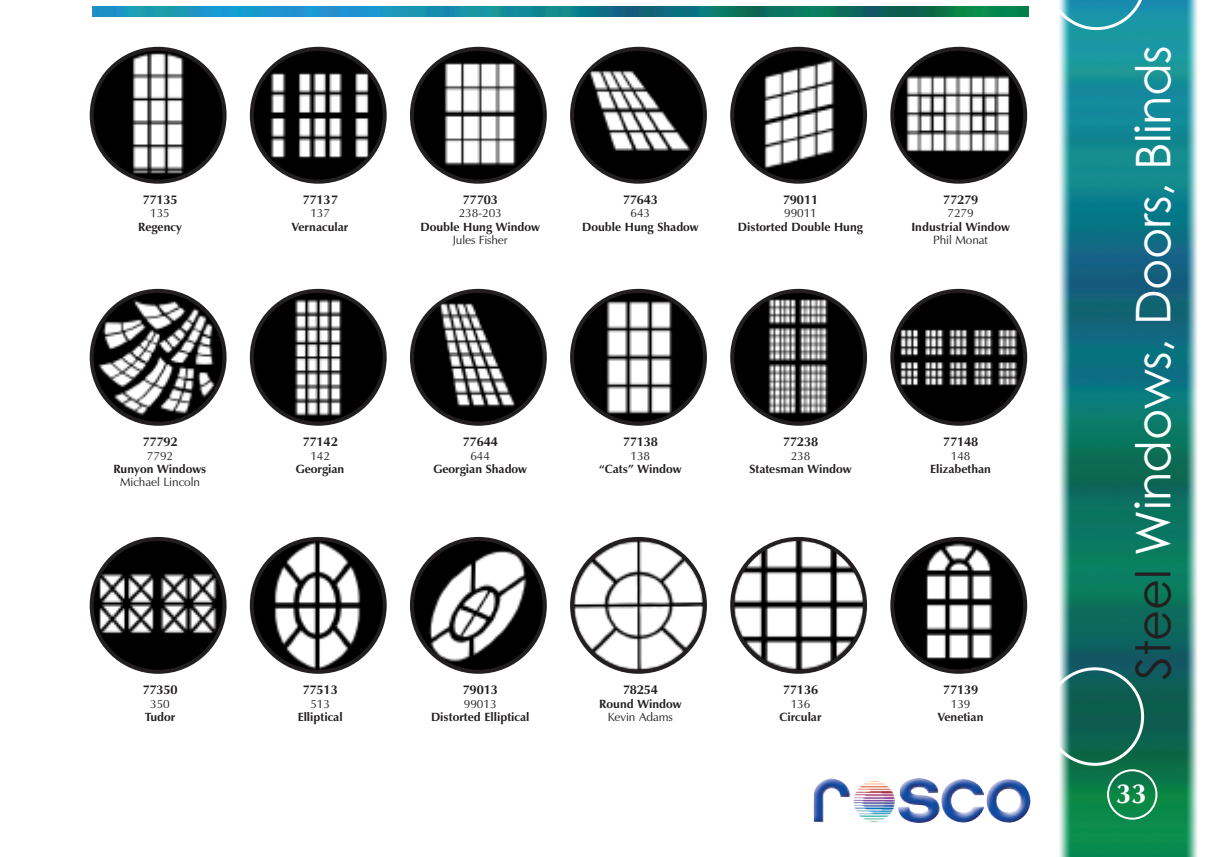
<style>
.page{position:relative;width:1224px;height:857px;background:#fff}
.page>*{position:absolute;margin:0;border:0;box-sizing:border-box;transform-origin:0 0}
.t1{font:48px "Century Gothic";letter-spacing:-.01em;color:#fff}
.t2{font:700 28px "Zapf Humanist 601 BT";color:#fff}
.t3{font:700 13px "Zapf Humanist 601 BT";letter-spacing:-.005em;color:#231f20}
.t4{font:700 12px "Zapf Humanist 601 BT";color:#231f20}
.t5{font:12px "Zapf Humanist 601 BT";letter-spacing:-.005em;color:#231f20}
.t6{font:700 12px "Zapf Humanist 601 BT";color:#231f20;scale:.95 1}
.s1{color:#231f20}
</style>
<div class="page">
<img style="left:1059px;top:0;width:139px;height:857px">
<img style="left:814px;top:778px;width:216px;height:45px">
<svg style="left:90px;top:47px;width:137px;height:137px"></svg>
<svg style="left:250px;top:47px;width:137px;height:137px"></svg>
<svg style="left:410px;top:47px;width:137px;height:137px"></svg>
<svg style="left:570px;top:47px;width:137px;height:137px"></svg>
<svg style="left:730px;top:47px;width:137px;height:137px"></svg>
<svg style="left:890px;top:47px;width:137px;height:137px"></svg>
<svg style="left:90px;top:289px;width:137px;height:137px"></svg>
<svg style="left:250px;top:289px;width:137px;height:137px"></svg>
<svg style="left:410px;top:289px;width:137px;height:137px"></svg>
<svg style="left:570px;top:289px;width:137px;height:137px"></svg>
<svg style="left:730px;top:289px;width:137px;height:137px"></svg>
<svg style="left:890px;top:289px;width:137px;height:137px"></svg>
<svg style="left:90px;top:537px;width:137px;height:137px"></svg>
<svg style="left:250px;top:537px;width:137px;height:137px"></svg>
<svg style="left:410px;top:537px;width:137px;height:137px"></svg>
<svg style="left:570px;top:537px;width:137px;height:137px"></svg>
<svg style="left:730px;top:537px;width:137px;height:137px"></svg>
<svg style="left:890px;top:537px;width:137px;height:137px"></svg>
<img style="left:92px;top:7px;width:936px;height:10px">
<svg style="left:1059px;top:0;width:87px;height:30px;background:#3fa4b8"></svg>
<svg style="left:1059px;top:667px;width:98px;height:153px;background:#287d62"></svg>
<p class="t3" style="left:142px;top:194px;width:37px">77135</p>
<p class="t5" style="left:150px;top:208px;width:21px">135</p>
<p class="t4" style="left:138px;top:222px;width:45px">Regency</p>
<p class="t3" style="left:142px;top:436px;width:37px">77792</p>
<p class="t5" style="left:147px;top:450px;width:28px">7792</p>
<p class="t4" style="left:114px;top:464px;width:94px">Runyon Windows</p>
<p class="t5" style="left:120px;top:477px;width:81px">Michael Lincoln</p>
<p class="t3" style="left:302px;top:194px;width:37px">77137</p>
<p class="t5" style="left:310px;top:208px;width:21px">137</p>
<p class="t4" style="left:292px;top:222px;width:58px">Vernacular</p>
<p class="t3" style="left:463px;top:194px;width:37px">77703</p>
<p class="t5" style="left:459px;top:208px;width:45px">238-203</p>
<p class="t4" style="left:421px;top:222px;width:121px">Double Hung Window</p>
<p class="t5" style="left:453px;top:235px;width:57px">Jules Fisher</p>
<p class="t3" style="left:623px;top:194px;width:37px">77643</p>
<p class="t5" style="left:631px;top:208px;width:21px">643</p>
<p class="t4" style="left:582px;top:222px;width:118px">Double Hung Shadow</p>
<p class="t3" style="left:783px;top:194px;width:37px">79011</p>
<p class="t5" style="left:784px;top:208px;width:34px">99011</p>
<p class="t4" style="left:738px;top:222px;width:127px">Distorted Double Hung</p>
<p class="t3" style="left:943px;top:194px;width:37px">77279</p>
<p class="t5" style="left:948px;top:208px;width:28px">7279</p>
<p class="t4" style="left:911px;top:222px;width:100px">Industrial Window</p>
<p class="t5" style="left:933px;top:235px;width:56px">Phil Monat</p>
<p class="t3" style="left:302px;top:436px;width:37px">77142</p>
<p class="t5" style="left:310px;top:450px;width:21px">142</p>
<p class="t4" style="left:296px;top:464px;width:50px">Georgian</p>
<p class="t3" style="left:463px;top:436px;width:37px">77644</p>
<p class="t5" style="left:470px;top:450px;width:21px">644</p>
<p class="t4" style="left:434px;top:464px;width:95px">Georgian Shadow</p>
<p class="t3" style="left:623px;top:436px;width:37px">77138</p>
<p class="t5" style="left:631px;top:450px;width:21px">138</p>
<p class="t6" style="left:599px;top:464px;width:88px">“Cats” Window</p>
<p class="t3" style="left:783px;top:436px;width:37px">77238</p>
<p class="t5" style="left:791px;top:450px;width:21px">238</p>
<p class="t4" style="left:749px;top:464px;width:104px">Statesman Window</p>
<p class="t3" style="left:943px;top:436px;width:37px">77148</p>
<p class="t5" style="left:951px;top:450px;width:21px">148</p>
<p class="t4" style="left:930px;top:464px;width:62px">Elizabethan</p>
<h1 class="t1" style="left:1126px;top:680px;width:636px;rotate:-90deg"><span class="s1">Steel</span> Windows, Doors, Blinds</h1>
<p class="t3" style="left:142px;top:684px;width:37px">77350</p>
<p class="t5" style="left:150px;top:698px;width:21px">350</p>
<p class="t4" style="left:145px;top:712px;width:32px">Tudor</p>
<p class="t3" style="left:302px;top:684px;width:37px">77513</p>
<p class="t5" style="left:310px;top:698px;width:21px">513</p>
<p class="t4" style="left:298px;top:712px;width:46px">Elliptical</p>
<p class="t3" style="left:463px;top:684px;width:37px">79013</p>
<p class="t5" style="left:464px;top:698px;width:34px">99013</p>
<p class="t4" style="left:431px;top:712px;width:100px">Distorted Elliptical</p>
<p class="t3" style="left:623px;top:684px;width:37px">78254</p>
<p class="t4" style="left:599px;top:698px;width:84px">Round Window</p>
<p class="t5" style="left:608px;top:712px;width:66px">Kevin Adams</p>
<p class="t3" style="left:783px;top:684px;width:37px">77136</p>
<p class="t5" style="left:791px;top:698px;width:21px">136</p>
<p class="t4" style="left:779px;top:712px;width:44px">Circular</p>
<p class="t3" style="left:943px;top:684px;width:37px">77139</p>
<p class="t5" style="left:951px;top:698px;width:21px">139</p>
<p class="t4" style="left:938px;top:712px;width:47px">Venetian</p>
<h2 class="t2" style="left:1116px;top:782px;width:32px">33</h2>
</div>
